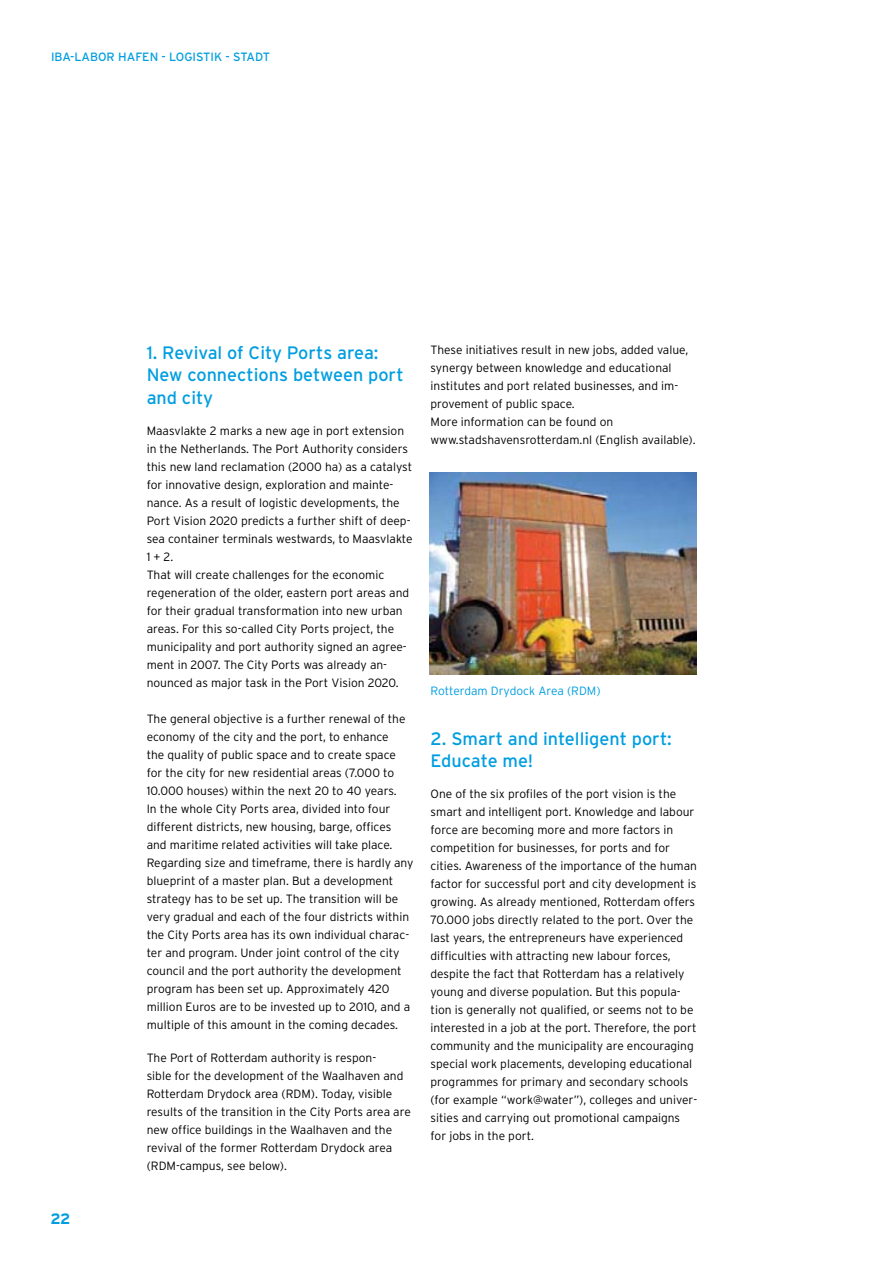
<style>
.page{position:relative;width:893px;height:1263px;background:#fff}
.page>*{position:absolute;margin:0;border:0;box-sizing:border-box;transform-origin:0 0}
.t1{font:18px/22.5px "Interstate";color:#009ee0}
.t2{font:700 15px "Interstate";color:#009ee0}
.t3{font:300 12px/18px "Interstate";color:#000}
.t4{font:12px "Interstate";color:#009ee0}
.t5{font:300 12px "Interstate";color:#009ee0}
</style>
<div class="page">
<img style="left:429px;top:472px;width:267px;height:203px">
<p class="t4" style="left:51px;top:50px;width:85px">IBA-LABOR Hafen</p>
<p class="t4" style="left:161px;top:50px;width:110px">- LOGISTIK - STADT</p>
<p class="t2" style="left:50px;top:1210px;width:22px">22</p>
<h1 class="t1" style="left:147px;top:341px;width:258px">1. Revival of City Ports area:<br>New connections between port and city</h1>
<p class="t3" style="left:147px;top:422px;width:267px">Maasvlakte 2 marks a new age in port extension in the Netherlands. The Port Authority considers this new land reclamation (2000 ha) as a catalyst for innovative design, exploration and mainte&shy;nance. As a result of logistic developments, the Port Vision 2020 predicts a further shift of deep&shy;sea container terminals westwards, to Maasvlakte 1+2.<br>That will create challenges for the economic regeneration of the older, eastern port areas and for their gradual transformation into new urban areas. For this so-called City Ports project, the municipality and port authority signed an agree&shy;ment in 2007. The City Ports was already an&shy;nounced as major task in the Port Vision 2020.</p>
<p class="t3" style="left:147px;top:710px;width:268px">The general objective is a further renewal of the economy of the city and the port, to enhance<br>the quality of public space and to create space for the city for new residential areas (7.000 to 10.000 houses) within the next 20 to 40 years.<br>In the whole City Ports area, divided into four different districts, new housing, barge, offices and maritime related activities will take place.<br>Regarding size and timeframe, there is hardly any blueprint of a master plan. But a development strategy has to be set up. The transition will be very gradual and each of the four districts within the City Ports area has its own individual charac&shy;ter and program. Under joint control of the city council and the port authority the development program has been set up. Approximately 420 million Euros are to be invested up to 2010, and a multiple of this amount in the coming decades.</p>
<p class="t3" style="left:147px;top:1049px;width:266px">The Port of Rotterdam authority is respon-<br>sible for the development of the Waalhaven and Rotterdam Drydock area (RDM). Today, visible results of the transition in the City Ports area are new office buildings in the Waalhaven and the revival of the former Rotterdam Drydock area (RDM-campus, see below).</p>
<p class="t3" style="left:431px;top:341px;width:267px">These initiatives result in new jobs, added value, synergy between knowledge and educational institutes and port related businesses, and im&shy;provement of public space.<br>More information can be found on www.stadshavensrotterdam.nl (English available).</p>
<p class="t5" style="left:431px;top:684px;width:172px">Rotterdam Drydock Area (RDM)</p>
<h1 class="t1" style="left:431px;top:727px;width:243px">2. Smart and intelligent port:<br>Educate me!</h1>
<p class="t3" style="left:431px;top:785px;width:268px">One of the six profiles of the port vision is the smart and intelligent port. Knowledge and labour force are becoming more and more factors in competition for businesses, for ports and for cities. Awareness of the importance of the human factor for successful port and city development is growing. As already mentioned, Rotterdam offers 70.000 jobs directly related to the port. Over the last years, the entrepreneurs have experienced difficulties with attracting new labour forces, despite the fact that Rotterdam has a relatively young and diverse population. But this popula&shy;tion is generally not qualified, or seems not to be interested in a job at the port. Therefore, the port community and the municipality are encouraging special work placements, developing educational programmes for primary and secondary schools (for example “work@water”), colleges and univer&shy;sities and carrying out promotional campaigns for jobs in the port.</p>
</div>
